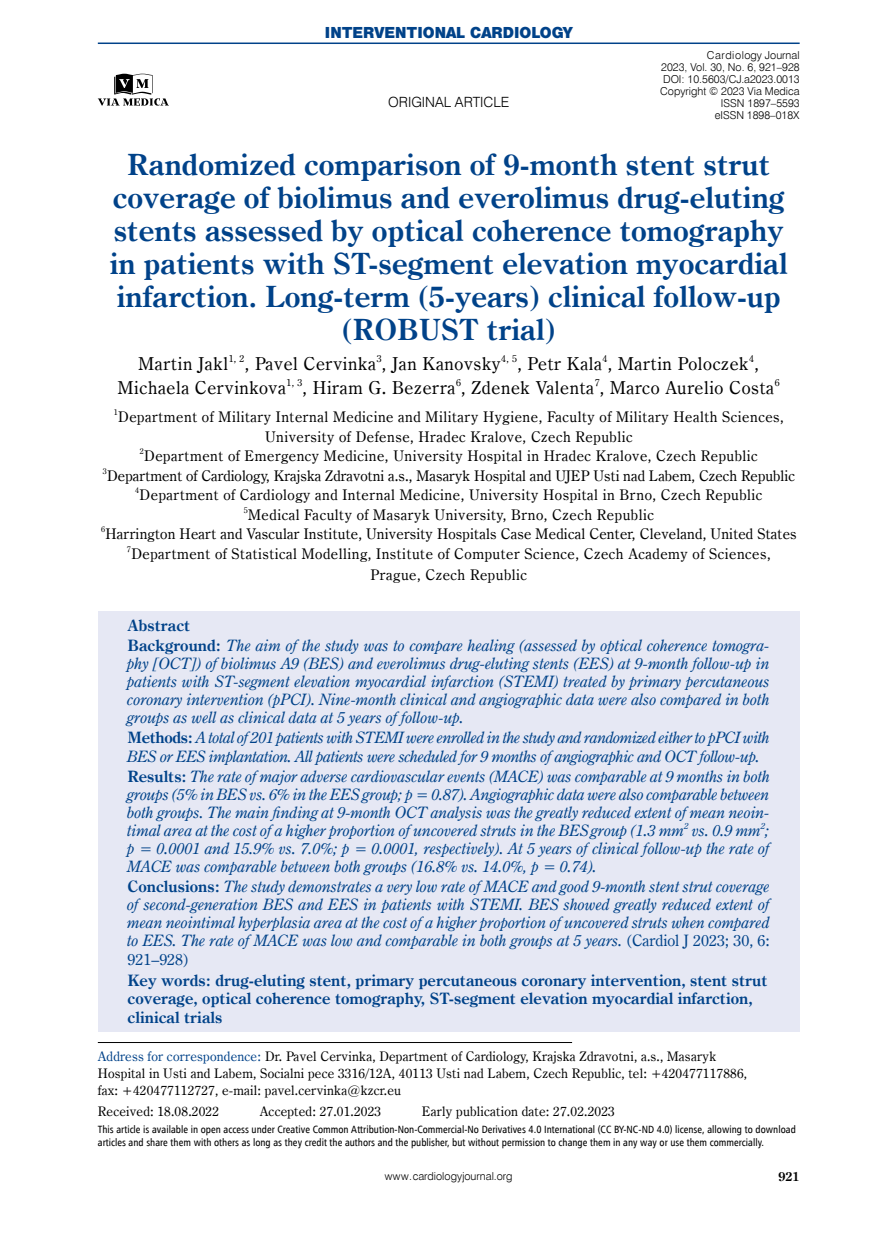
<style>
.page{position:relative;width:872px;height:1234px;background:#fff}
.page>*{position:absolute;margin:0;border:0;box-sizing:border-box;transform-origin:0 0}
.t1{font:700 29.4px/33px "Century Oldst EU";color:#004289;text-align:center}
.t2{font:17.85px/24px "Century Oldst EU";letter-spacing:.035em;color:#000;text-align:center}
.t3{font:italic 15.75px/18px "Century Oldst EU";color:#004289;text-align:justify}
.t4{font:italic 15.75px/18px "Century Oldst EU";letter-spacing:-.02em;color:#004289}
.t5{font:700 15.75px/18.8px "Century Oldst EU";color:#004289}
.t6{font:14.7px/19.5px "Century Oldst EU";letter-spacing:.035em;color:#000;text-align:center}
.t7{font:14.1px "Swis 721 Blk 2 EU";color:#004289}
.t8{font:14.1px "Swis 721 Lt EU";color:#000}
.t9{font:13.2px/16.5px "Century Oldst EU";letter-spacing:.015em;color:#000}
.t10{font:700 12.75px "Century Oldst EU";color:#000}
.t11{font:10.95px/12px "Swis 721 Lt EU";color:#000;text-align:right}
.t12{font:10.5px/12.8px "Humnst 777 Cn EU";color:#000}
.s1{font-weight:700;font-style:normal}
.s2{font-style:normal}
.s3{color:#004289}
</style>
<div class="page">
<hr style="left:98px;top:1041px;width:474px;height:1px;background:#000">
<svg style="left:98px;top:74px;width:71px;height:32px"></svg>
<hr style="left:98px;top:42px;width:701px;height:2px;background:#004289">
<div style="left:98px;top:611px;width:701px;height:420px;background:#e6e8f4"></div>
<p class="t7" style="left:325px;top:23px;width:249px">INTERVENTIONAL CARDIOLOGY</p>
<p class="t8" style="left:388px;top:93px;width:123px">ORIGINAL ARTICLE</p>
<p class="t11" style="left:660px;top:49px;width:141px">Cardiology Journal<br>2023, Vol. 30, No. 6, 921–928<br>DOI: 10.5603/CJ.a2023.0013<br>Copyright © 2023 Via Medica<br>ISSN 1897–5593<br>eISSN 1898–018X</p>
<p class="t1" style="left:110px;top:149px;width:679px">Randomized comparison of 9-month stent strut coverage of biolimus and everolimus drug-eluting stents assessed by optical coherence tomography in patients with ST-segment elevation myocardial infarction. Long-term (5-years) clinical follow-up (ROBUST trial)</p>
<p class="t2" style="left:118px;top:352px;width:663px">Martin Jakl<sup>1,</sup> <sup>2</sup>, Pavel Cervinka<sup>3</sup>, Jan Kanovsky<sup>4,</sup> <sup>5</sup>, Petr Kala<sup>4</sup>, Martin Poloczek<sup>4</sup>,<br>Michaela Cervinkova<sup>1,</sup> <sup>3</sup>, Hiram G. Bezerra<sup>6</sup>, Zdenek Valenta<sup>7</sup>, Marco Aurelio Costa<sup>6</sup></p>
<p class="t6" style="left:101px;top:407px;width:697px"><sup>1</sup>Department of Military Internal Medicine and Military Hygiene, Faculty of Military Health Sciences, University of Defense, Hradec Kralove, Czech Republic<br><sup>2</sup>Department of Emergency Medicine, University Hospital in Hradec Kralove, Czech Republic <sup>3</sup>Department of Cardiology, Krajska Zdravotni a.s., Masaryk Hospital and UJEP Usti nad Labem, Czech Republic <sup>4</sup>Department of Cardiology and Internal Medicine, University Hospital in Brno, Czech Republic<br><sup>5</sup>Medical Faculty of Masaryk University, Brno, Czech Republic<br><sup>6</sup>Harrington Heart and Vascular Institute, University Hospitals Case Medical Center, Cleveland, United States <sup>7</sup>Department of Statistical Modelling, Institute of Computer Science, Czech Academy of Sciences,</p>
<p class="t6" style="left:370px;top:565px;width:158px">Prague, Czech Republic</p>
<p class="t3" style="left:128px;top:615px;width:644px;line-height:20.1px"><span class="s1">Abstract<br>Background:</span> The aim of the study was to compare healing (assessed by optical coherence tomogra-</p>
<p class="t3" style="left:128px;top:654px;width:644px">phy [OCT]) of biolimus A9 (BES) and everolimus drug-eluting stents (EES) at 9-month follow-up in patients with ST-segment elevation myocardial infarction (STEMI) treated by primary percutaneous coronary intervention (pPCI). Nine-month clinical and angiographic data were also compared in both groups as well as clinical data at 5 years of follow-up.</p>
<p class="t4" style="left:128px;top:728px;width:644px"><span class="s1">Methods:</span> A total of 201 patients with STEMI were enrolled in the study and randomized either to pPCI with<br>BES or EES implantation. All patients were scheduled for 9 months of angiographic and OCT follow-up.</p>
<p class="t3" style="left:128px;top:767px;width:644px"><span class="s1">Results:</span> The rate of major adverse cardiovascular events (MACE) was comparable at 9 months in both groups (5% in BES vs. 6% in the EES group; p = 0.87). Angiographic data were also comparable between both groups. The main finding at 9-month OCT analysis was the greatly reduced extent of mean neoin&shy;timal area at the cost of a higher proportion of uncovered struts in the BESgroup (1.3 mm<sup>2</sup> vs. 0.9 mm<sup>2</sup>; p = 0.0001 and 15.9% vs. 7.0%; p = 0.0001, respectively). At 5 years of clinical follow-up the rate of MACE was comparable between both groups (16.8% vs. 14.0%, p = 0.74).</p>
<p class="t3" style="left:128px;top:877px;width:644px"><span class="s1">Conclusions:</span> The study demonstrates a very low rate of MACE and good 9-month stent strut coverage of second-generation BES and EES in patients with STEMI. BES showed greatly reduced extent of mean neointimal hyperplasia area at the cost of a higher proportion of uncovered struts when compared to EES. The rate of MACE was low and comparable in both groups at 5 years. <span class="s2">(Cardiol J 2023; 30, 6:<br>921–928)</span></p>
<p class="t5" style="left:128px;top:970px;width:641px">Key words: drug-eluting stent, primary percutaneous coronary intervention, stent strut coverage, optical coherence tomography, ST-segment elevation myocardial infarction, clinical trials</p>
<p class="t9" style="left:98px;top:1048px;width:651px"><span class="s3">Address for correspondence:</span> Dr. Pavel Cervinka, Department of Cardiology, Krajska Zdravotni, a.s., Masaryk<br>Hospital in Usti and Labem, Socialni pece 3316/12A, 40113 Usti nad Labem, Czech Republic, tel: +420477117886, fax: +420477112727, e-mail: pavel.cervinka@kzcr.eu</p>
<p class="t9" style="left:98px;top:1103px;width:123px">Received: 18.08.2022</p>
<p class="t9" style="left:260px;top:1103px;width:123px">Accepted: 27.01.2023</p>
<p class="t9" style="left:422px;top:1103px;width:194px">Early publication date: 27.02.2023</p>
<p class="t12" style="left:98px;top:1122px;width:699px">This article is available in open access under Creative Common Attribution-Non-Commercial-No Derivatives 4.0 International (CC BY-NC-ND 4.0) license, allowing to download articles and share them with others as long as they credit the authors and the publisher, but without permission to change them in any way or use them commercially.</p>
<p class="t11" style="left:385px;top:1170px;width:129px">www.cardiologyjournal.org</p>
<p class="t10" style="left:778px;top:1167px;width:23px">921</p>
</div>
